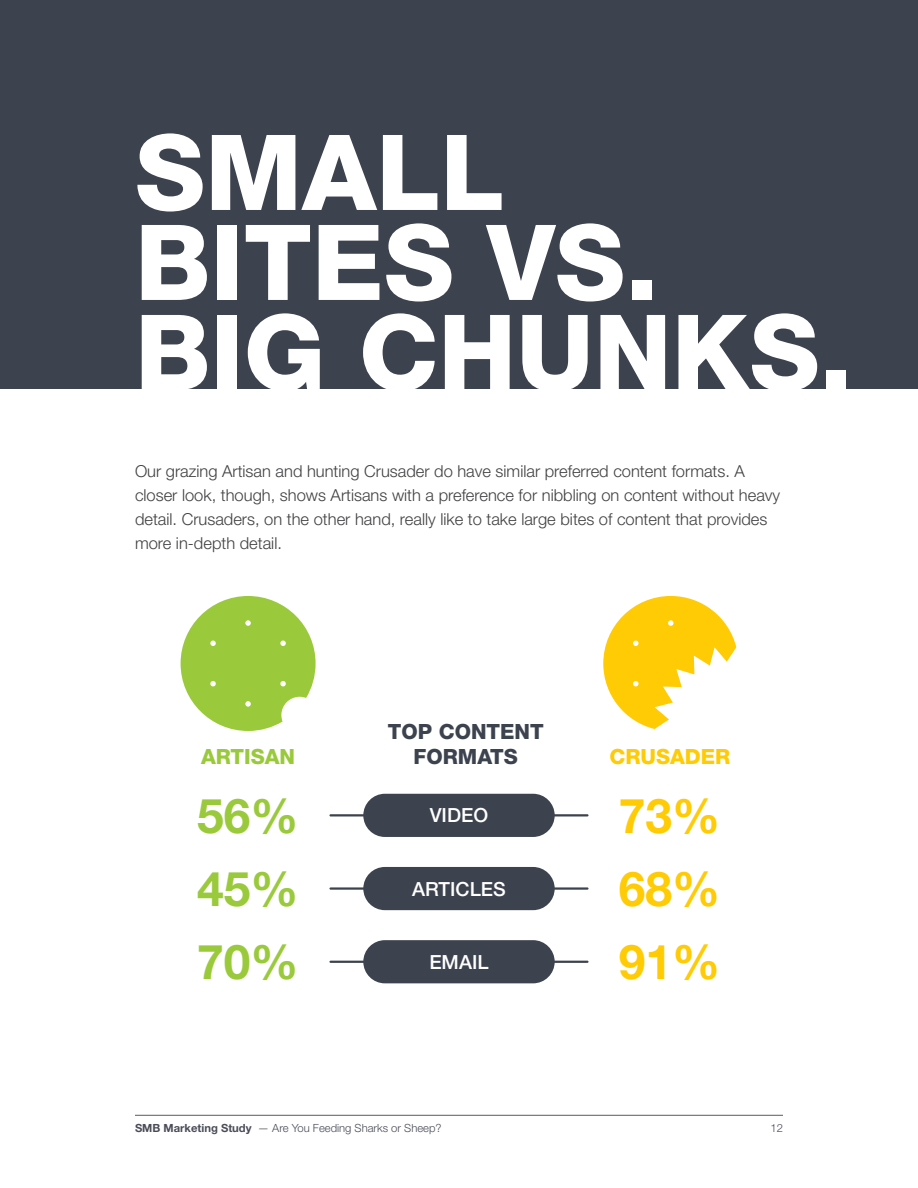
<style>
.page{position:relative;width:918px;height:1188px;background:#fff}
.page>*{position:absolute;margin:0;border:0;box-sizing:border-box;transform-origin:0 0}
.t1{font:800 105px/90px "Helvetica Neue LT Std";color:#fff}
.t2{font:700 48px "Helvetica Neue LT Std";color:#9aca3c}
.t3{font:700 48px "Helvetica Neue LT Std";color:#ffcb05}
.t4{font:800 21px/25.2px "Helvetica Neue LT Std";color:#3c424e;text-align:center}
.t5{font:800 21px "Helvetica Neue LT Std";color:#ffcb05}
.t6{font:800 21px "Helvetica Neue LT Std";color:#9aca3c}
.t7{font:500 19.5px "Helvetica Neue LT Std";color:#fff}
.t8{font:300 16.5px/24px "Helvetica Neue LT Std";color:#414042}
.t9{font:300 11.25px "Helvetica Neue LT Std";color:#4a4d58}
.s1{font-weight:700}
</style>
<div class="page">
<hr style="left:135px;top:1115px;width:648px;height:1px;background:#595a64">
<div style="left:0;top:0;width:918px;height:389px;background:#3c424e"></div>
<svg style="left:181px;top:596px;width:135px;height:135px"></svg>
<hr style="left:331px;top:814px;width:256px;height:2px;background:#3c424e">
<div style="left:363px;top:794px;width:192px;height:43px;background:#3c424e;border-radius:22px"></div>
<hr style="left:331px;top:887px;width:256px;height:3px;background:#3c424e">
<div style="left:363px;top:867px;width:192px;height:43px;background:#3c424e;border-radius:22px"></div>
<hr style="left:331px;top:961px;width:256px;height:2px;background:#3c424e">
<div style="left:363px;top:940px;width:192px;height:43px;background:#3c424e;border-radius:22px"></div>
<svg style="left:603px;top:596px;width:133px;height:133px"></svg>
<h1 class="t1" style="left:135px;top:127px;width:719px">SMALL<br>BITES VS.<br>BIG CHUNKS.</h1>
<p class="t8" style="left:135px;top:459px;width:647px">Our grazing Artisan and hunting Crusader do have similar preferred content formats. A closer look, though, shows Artisans with a preference for nibbling on content without heavy detail. Crusaders, on the other hand, really like to take large bites of content that provides more in-depth detail.</p>
<p class="t4" style="left:388px;top:719px;width:157px">TOP CONTENT<br>FORMATS</p>
<p class="t6" style="left:201px;top:744px;width:96px">ARTISAN</p>
<p class="t5" style="left:609px;top:744px;width:122px">CRUSADER</p>
<h2 class="t2" style="left:197px;top:786px;width:103px">56%</h2>
<p class="t7" style="left:430px;top:804px;width:60px">VIDEO</p>
<h2 class="t3" style="left:619px;top:786px;width:103px">73%</h2>
<h2 class="t2" style="left:197px;top:859px;width:103px">45%</h2>
<p class="t7" style="left:412px;top:877px;width:95px">ARTICLES</p>
<h2 class="t3" style="left:619px;top:859px;width:103px">68%</h2>
<h2 class="t2" style="left:197px;top:932px;width:103px">70%</h2>
<p class="t7" style="left:429px;top:950px;width:61px">EMAIL</p>
<h2 class="t3" style="left:619px;top:932px;width:103px">91%</h2>
<p class="t9" style="left:135px;top:1121px;width:308px"><span class="s1">SMB Marketing Study</span> — Are You Feeding Sharks or Sheep?</p>
<p class="t9" style="left:770px;top:1121px;width:14px">12</p>
</div>
